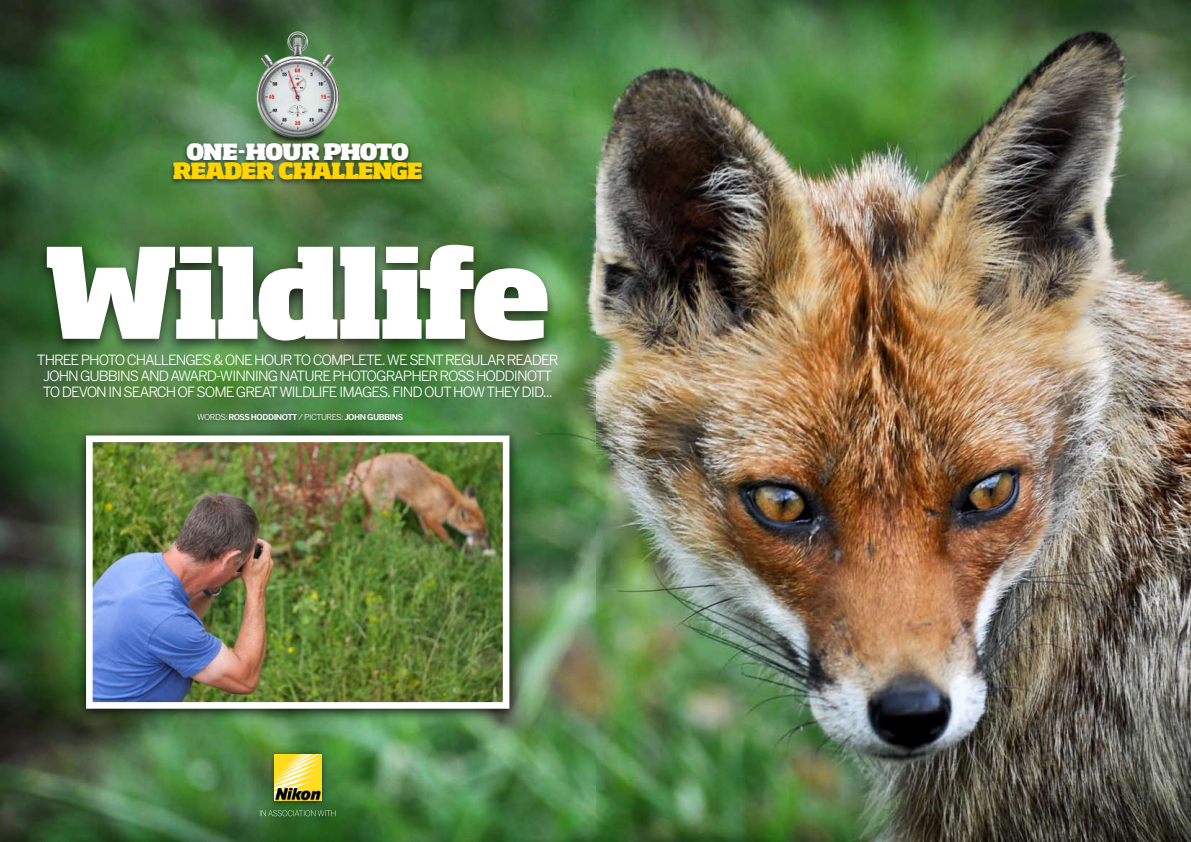
<style>
.page{position:relative;width:1191px;height:842px;background:#fff}
.page>*{position:absolute;margin:0;border:0;box-sizing:border-box;transform-origin:0 0}
.t1{font:800 117.4px "Soho Pro";color:#fff}
.t2{font:800 22.1px "Soho Pro";letter-spacing:-.05em;color:#ffd400;scale:1.05 1}
.t3{font:800 22.1px "Soho Pro";letter-spacing:-.035em;color:#fff;scale:1.05 1}
.t4{font:14px "Benton Gothic";letter-spacing:-.07em;color:#fff}
.t5{font:700 8.1px "Benton Gothic";letter-spacing:-.06em;color:#fff;scale:1.04 1}
.s1{font-size:123.8px}
.s2{font-weight:400}
</style>
<div class="page">
<img style="left:595px;top:0;width:596px;height:842px">
<img style="left:0;top:0;width:595px;height:841px">
<div style="left:37px;top:241px;width:519px;height:114px;background:#000;opacity:.55"></div>
<div style="left:194px;top:412px;width:211px;height:12px;background:#000;opacity:.25"></div>
<svg style="left:260px;top:810px;width:75px;height:6px"></svg>
<div style="left:268px;top:749px;width:59px;height:59px;background:#000;opacity:.55"></div>
<img style="left:274px;top:754px;width:47px;height:47px">
<div style="left:74px;top:427px;width:446px;height:295px;background:#000;opacity:.85"></div>
<img style="left:94px;top:443px;width:407px;height:258px">
<div style="left:86px;top:435px;width:423px;height:274px;border:7px solid #fff"></div>
<div style="left:169px;top:141px;width:257px;height:45px;background:#000;opacity:.55"></div>
<div style="left:269px;top:116px;width:57px;height:29px;background:#000;opacity:.75"></div>
<img style="left:256px;top:32px;width:83px;height:107px">
<h2 class="t3" style="left:186px;top:135px;width:212px">ONE-HOUR PHOTO</h2>
<h2 class="t2" style="left:173px;top:154px;width:239px">READER CHALLENGE</h2>
<h1 class="t1" style="left:44px;top:208px;width:510px"><span class="s1">W</span>ILDLIFE</h1>
<p class="t4" style="left:37px;top:352px;width:382px">THREE PHOTO CHALLENGES &amp; ONE HOUR TO COMPLETE. WE SENT</p>
<p class="t4" style="left:445px;top:352px;width:10px">REGULAR</p>
<p class="t4" style="left:507px;top:352px;width:10px">READER</p>
<p class="t4" style="left:43px;top:368px;width:108px">JOHN GUBBINS AND</p>
<p class="t4" style="left:170px;top:368px;width:11px">AWARD</p>
<p class="t4" style="left:216px;top:368px;width:13px">-WINNING</p>
<p class="t4" style="left:279px;top:368px;width:10px">NATURE</p>
<p class="t4" style="left:332px;top:368px;width:10px">PHOTOGRAPHER</p>
<p class="t4" style="left:439px;top:368px;width:10px">ROSS</p>
<p class="t4" style="left:476px;top:368px;width:10px">HODDINOTT</p>
<p class="t4" style="left:43px;top:384px;width:422px">TO DEVON IN SEARCH OF SOME GREAT WILDLIFE IMAGES. FIND OUT HOW</p>
<p class="t4" style="left:486px;top:384px;width:68px">THEY DID...</p>
<p class="t5" style="left:197px;top:412px;width:200px"><span class="s2">WORDS:</span> ROSS HODDINOTT <span class="s2">/ PICTURES:</span> JOHN GUBBINS</p>
</div>
